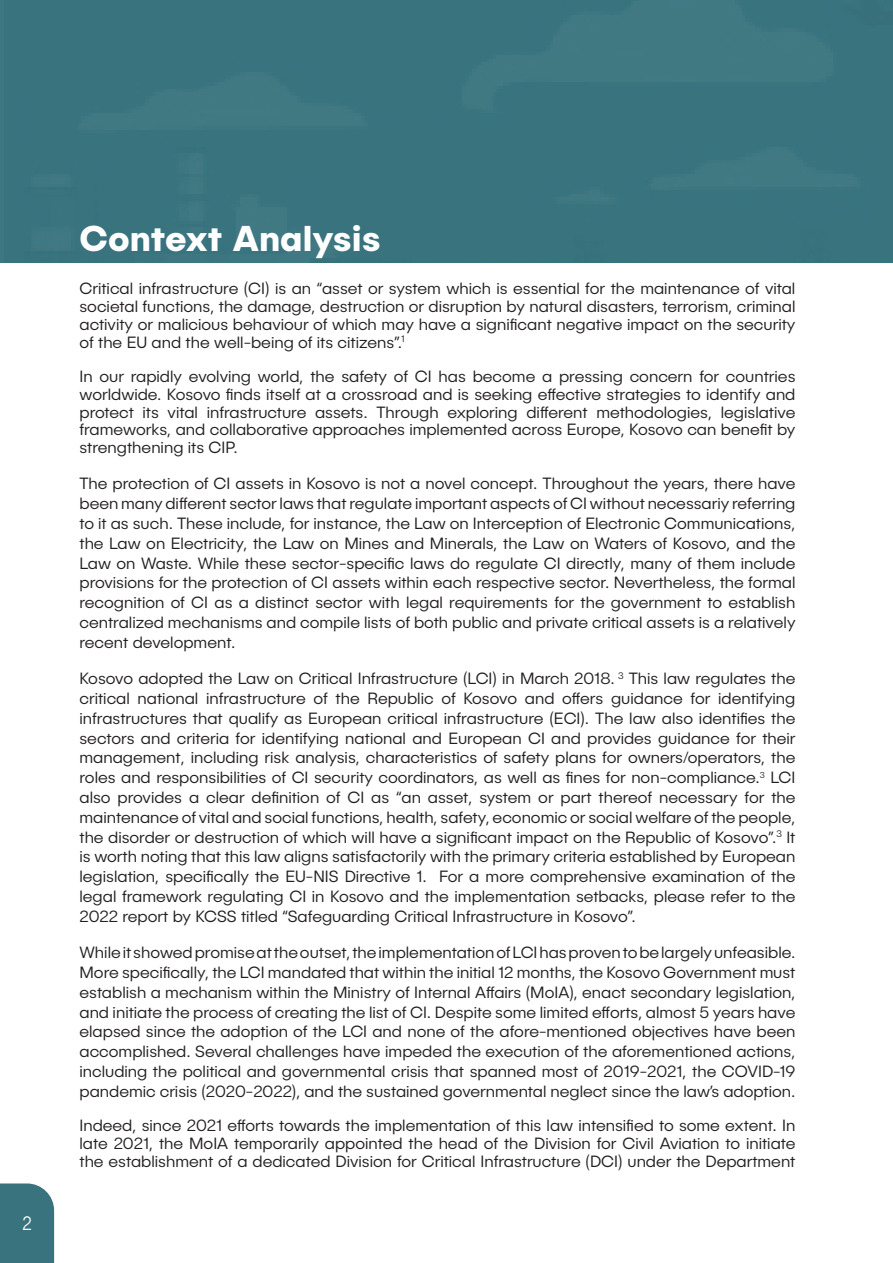
<style>
.page{position:relative;width:893px;height:1263px;background:#fff}
.page>*{position:absolute;margin:0;border:0;box-sizing:border-box;transform-origin:0 0}
.Heading_2{font:700 36px "Publica Sans";color:#fff}
.t1{font:300 19.8px "Publica Sans";color:#fff;scale:.83 1}
.Heading_2-2{font:300 16.5px/19.8px "Publica Sans";color:#231f20;text-align:justify}
</style>
<div class="page">
<img style="left:0;top:0;width:893px;height:263px">
<div style="left:0;top:1183px;width:54px;height:80px;background:#38737e"></div>
<p class="t1" style="left:22px;top:1210px;width:13px">2</p>
<p class="Heading_2" style="left:80px;top:215px;width:303px">Context Analysis</p>
<p class="Heading_2-2" style="left:80px;top:279px;width:717px;line-height:17.9px">Critical infrastructure (CI) is an “asset or system which is essential for the maintenance of vital societal functions, the damage, destruction or disruption by natural disasters, terrorism, criminal activity or malicious behaviour of which may have a significant negative impact on the security of the EU and the well-being of its citizens”.<sup>1</sup></p>
<p class="Heading_2-2" style="left:80px;top:367px;width:717px;line-height:17.9px">In our rapidly evolving world, the safety of CI has become a pressing concern for countries worldwide. Kosovo finds itself at a crossroad and is seeking effective strategies to identify and protect its vital infrastructure assets. Through exploring different methodologies, legislative frameworks, and collaborative approaches implemented across Europe, Kosovo can benefit by strengthening its CIP.</p>
<p class="Heading_2-2" style="left:80px;top:473px;width:717px">The protection of CI assets in Kosovo is not a novel concept. Throughout the years, there have been many different sector laws that regulate important aspects of CI without necessariy referring to it as such. These include, for instance, the Law on Interception of Electronic Communications, the Law on Electricity, the Law on Mines and Minerals, the Law on Waters of Kosovo, and the Law on Waste. While these sector-specific laws do regulate CI directly, many of them include provisions for the protection of CI assets within each respective sector. Nevertheless, the formal recognition of CI as a distinct sector with legal requirements for the government to establish centralized mechanisms and compile lists of both public and private critical assets is a relatively recent development.</p>
<p class="Heading_2-2" style="left:80px;top:668px;width:717px">Kosovo adopted the Law on Critical Infrastructure (LCI) in March 2018. <sup>3</sup> This law regulates the critical national infrastructure of the Republic of Kosovo and offers guidance for identifying infrastructures that qualify as European critical infrastructure (ECI). The law also identifies the sectors and criteria for identifying national and European CI and provides guidance for their management, including risk analysis, characteristics of safety plans for owners/operators, the roles and responsibilities of CI security coordinators, as well as fines for non-compliance.<sup>3</sup> LCI also provides a clear definition of CI as “an asset, system or part thereof necessary for the maintenance of vital and social functions, health, safety, economic or social welfare of the people, the disorder or destruction of which will have a significant impact on the Republic of Kosovo”.<sup>3</sup> It is worth noting that this law aligns satisfactorily with the primary criteria established by European legislation, specifically the EU-NIS Directive 1. For a more comprehensive examination of the legal framework regulating CI in Kosovo and the implementation setbacks, please refer to the 2022 report by KCSS titled “Safeguarding Critical Infrastructure in Kosovo”.</p>
<p class="Heading_2-2" style="left:80px;top:942px;width:717px">While it showed promise at the outset, the implementation of LCI has proven to be largely unfeasible.<br>More specifically, the LCI mandated that within the initial 12 months, the Kosovo Government must establish a mechanism within the Ministry of Internal Affairs (MoIA), enact secondary legislation, and initiate the process of creating the list of CI. Despite some limited efforts, almost 5 years have elapsed since the adoption of the LCI and none of the afore-mentioned objectives have been accomplished. Several challenges have impeded the execution of the aforementioned actions, including the political and governmental crisis that spanned most of 2019-2021, the COVID-19 pandemic crisis (2020-2022), and the sustained governmental neglect since the law’s adoption.</p>
<p class="Heading_2-2" style="left:80px;top:1116px;width:717px;line-height:17.9px">Indeed, since 2021 efforts towards the implementation of this law intensified to some extent. In late 2021, the MoIA temporarily appointed the head of the Division for Civil Aviation to initiate the establishment of a dedicated Division for Critical Infrastructure (DCI) under the Department</p>
</div>
